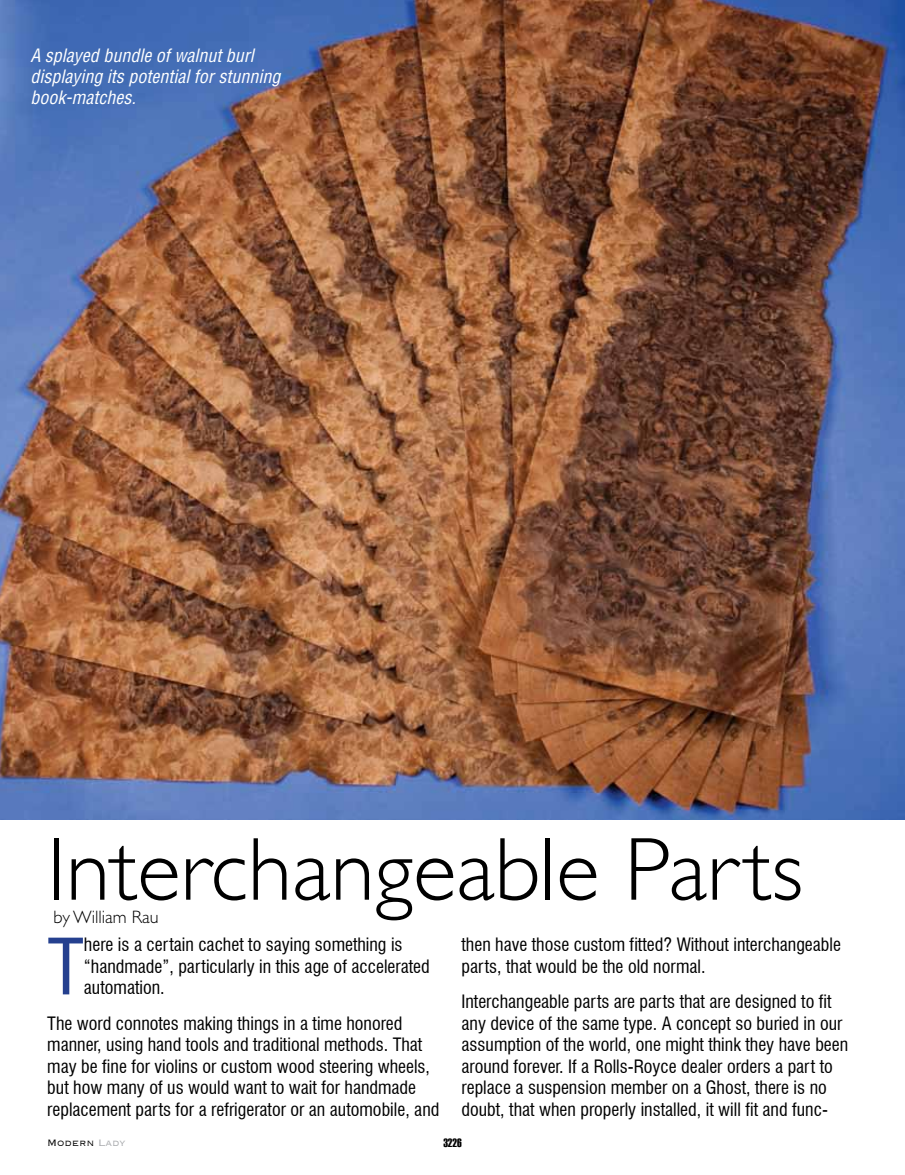
<style>
.page{position:relative;width:905px;height:1175px;background:#fff}
.page>*{position:absolute;margin:0;border:0;box-sizing:border-box;transform-origin:0 0}
.t1{font:300 90px "Gill Alt One";color:#000}
.t2{font:condensed 75.45px "Swiss 721 BT";color:#25408f}
.t3{font:condensed 18px/21.6px "Swiss 721 BT";color:#000}
.t4{font:italic condensed 18px/21px "Helvetica";color:#fff}
.t5{font:300 18px "Gill Alt One";color:#000}
.t6{font:300 12px "Copperplate";color:#000}
.t7{font:12px "Haettenschweiler";color:#000}
.s1{color:#a7a9ac}
</style>
<div class="page">
<img style="left:0;top:0;width:904px;height:819px">
<p class="t4" style="left:30px;top:45px;width:251px">A splayed bundle of walnut burl displaying its potential for stunning book-matches.</p>
<h1 class="t1" style="left:47px;top:819px;width:757px">Interchangeable Parts</h1>
<p class="t5" style="left:53px;top:907px;width:107px">by William Rau</p>
<h2 class="t2" style="left:47px;top:921px;width:38px">T</h2>
<p class="t3" style="left:84px;top:933px;width:347px">here is a certain cachet to saying something is “handmade”, particularly in this age of accelerated automation.</p>
<p class="t3" style="left:47px;top:1012px;width:393px">The word connotes making things in a time honored manner, using hand tools and traditional methods. That may be fine for violins or custom wood steering wheels, but how many of us would want to wait for handmade replacement parts for a refrigerator or an automobile, and</p>
<p class="t3" style="left:461px;top:933px;width:381px">then have those custom fitted? Without interchangeable parts, that would be the old normal.</p>
<p class="t3" style="left:461px;top:990px;width:388px">Interchangeable parts are parts that are designed to fit any device of the same type. A concept so buried in our assumption of the world, one might think they have been around forever. If a Rolls-Royce dealer orders a part to replace a suspension member on a Ghost, there is no doubt, that when properly installed, it will fit and func-</p>
<p class="t6" style="left:47px;top:1135px;width:80px">Modern <span class="s1">Lady</span></p>
<p class="t7" style="left:443px;top:1135px;width:20px">3226</p>
</div>
